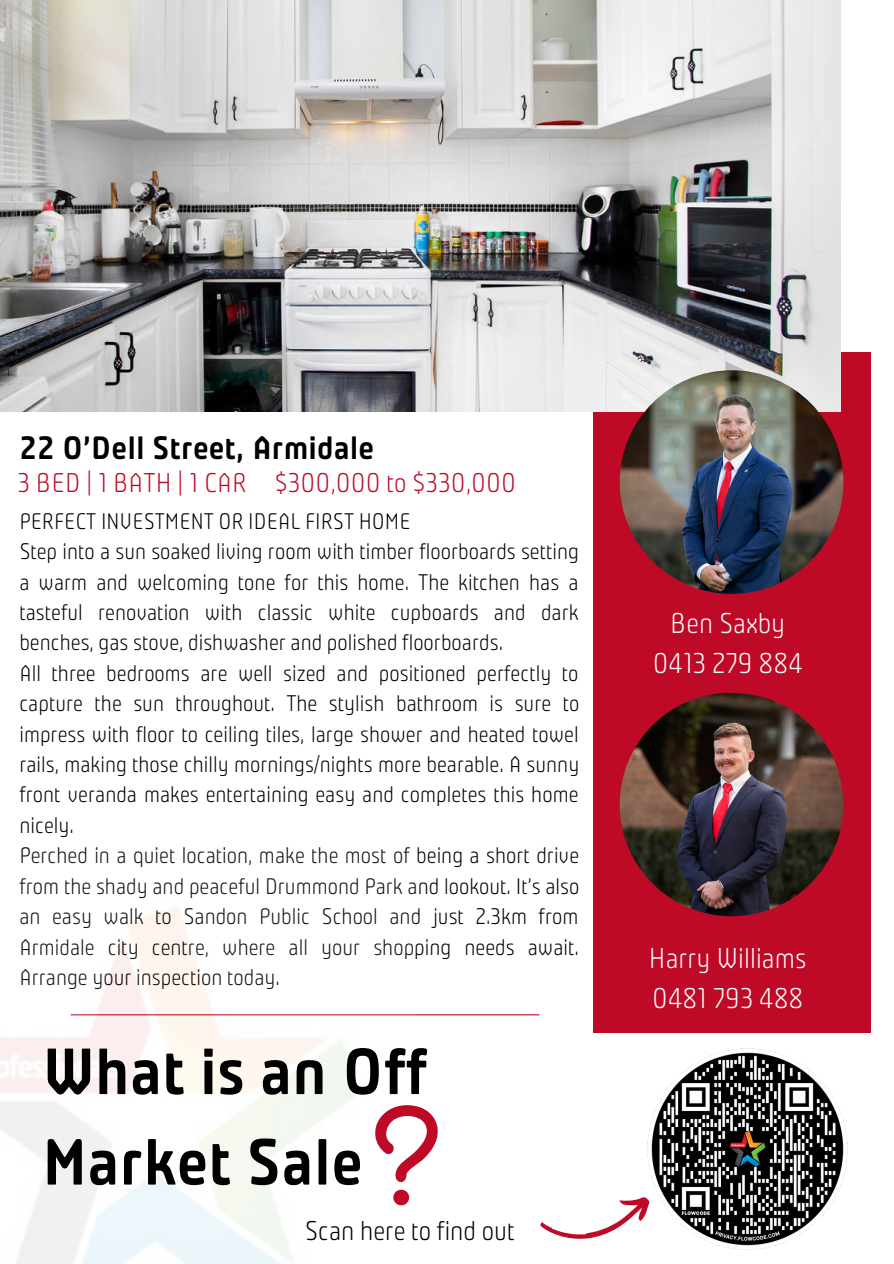
<style>
.page{position:relative;width:894px;height:1264px;background:#fff}
.page>*{position:absolute;margin:0;border:0;box-sizing:border-box;transform-origin:0 0}
.t1{font:700 64.95px/90.4px "Plau";color:#000}
.t2{font:700 32.25px "Plau";color:#000}
.t3{font:300 28.5px "Plau";color:#fff}
.t4{font:300 27px "Plau";color:#be0a26}
.t5{font:300 27px "Plau";color:#000}
.t6{font:300 22.5px/30.5px "Plau";color:#000;text-align:justify}
</style>
<div class="page">
<div style="left:593px;top:352px;width:277px;height:680px;background:#be0a26"></div>
<img style="left:0;top:0;width:839px;height:411px">
<hr style="left:71px;top:1014px;width:468px;height:1px;background:#be0a26">
<img style="left:619px;top:370px;width:224px;height:224px;border-radius:50%">
<img style="left:619px;top:692px;width:224px;height:224px;border-radius:50%">
<svg style="left:540px;top:1197px;width:103px;height:42px"></svg>
<img style="left:0;top:907px;width:415px;height:356px">
<svg style="left:375px;top:1105px;width:63px;height:76px"></svg>
<svg style="left:393px;top:1189px;width:16px;height:16px"></svg>
<img style="left:643px;top:1048px;width:205px;height:202px">
<p class="t2" style="left:19px;top:428px;width:356px">22 O'Dell Street, Armidale</p>
<p class="t4" style="left:18px;top:466px;width:500px">3 BED | 1 BATH | 1 CAR $300,000 to $330,000</p>
<p class="t6" style="left:19px;top:505px;width:393px">PERFECT INVESTMENT OR IDEAL FIRST HOME</p>
<p class="t6" style="left:19px;top:536px;width:561px">Step into a sun soaked living room with timber floorboards setting a warm and welcoming tone for this home. The kitchen has a tasteful renovation with classic white cupboards and dark benches, gas stove, dishwasher and polished floorboards.</p>
<p class="t6" style="left:19px;top:657px;width:561px">All three bedrooms are well sized and positioned perfectly to capture the sun throughout. The stylish bathroom is sure to impress with floor to ceiling tiles, large shower and heated towel rails, making those chilly mornings/nights more bearable. A sunny front veranda makes entertaining easy and completes this home nicely.</p>
<p class="t6" style="left:19px;top:840px;width:561px">Perched in a quiet location, make the most of being a short drive from the shady and peaceful Drummond Park and lookout. It’s also an easy walk to Sandon Public School and just 2.3km from Armidale city centre, where all your shopping needs await.<br>Arrange your inspection today.</p>
<p class="t1" style="left:42px;top:1026px;width:386px">What is an Off<br>Market Sale</p>
<p class="t5" style="left:305px;top:1214px;width:211px">Scan here to find out</p>
<p class="t3" style="left:670px;top:606px;width:116px">Ben Saxby</p>
<p class="t3" style="left:652px;top:646px;width:151px">0413 279 884</p>
<p class="t3" style="left:648px;top:941px;width:159px">Harry Williams</p>
<p class="t3" style="left:652px;top:980px;width:153px">0481 793 488</p>
</div>
